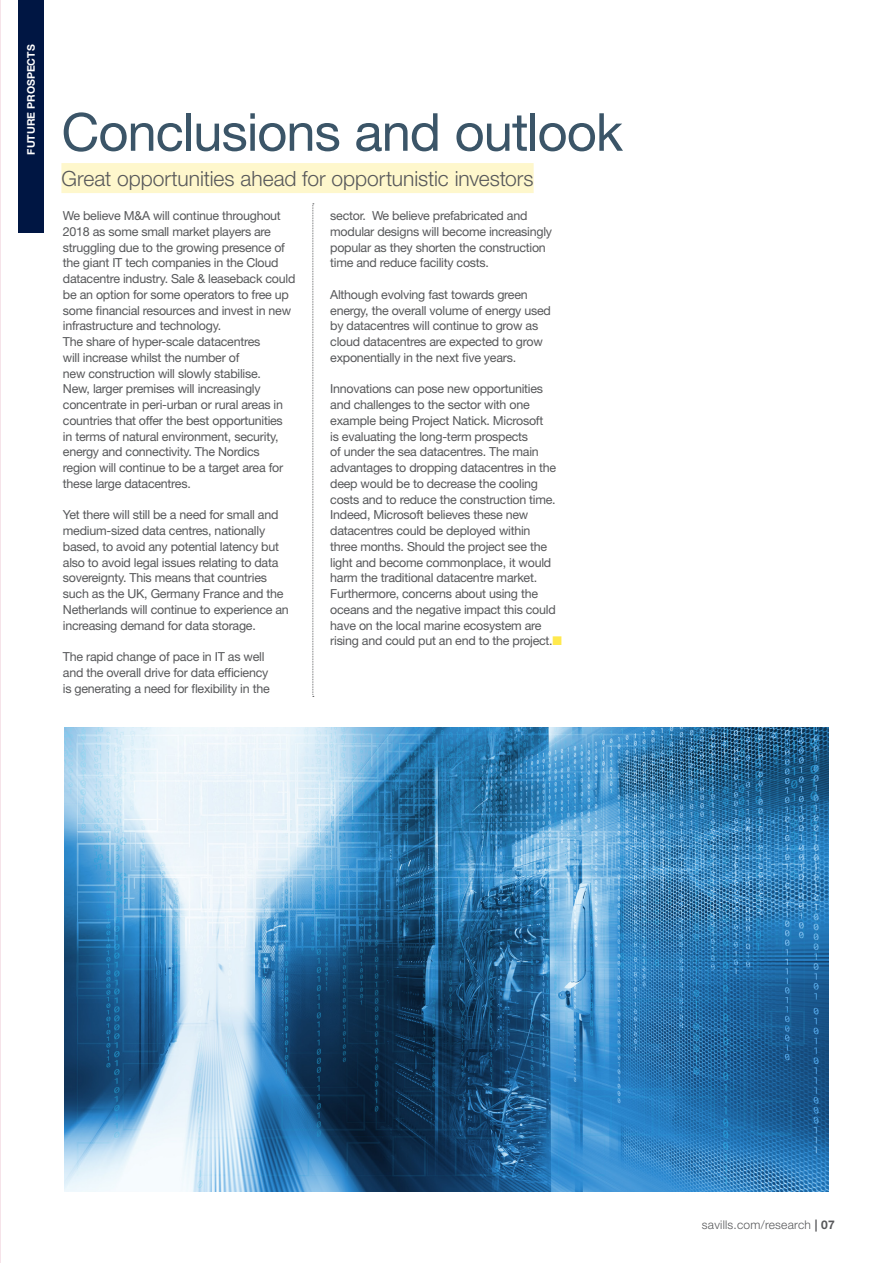
<style>
.page{position:relative;width:893px;height:1263px;background:#fff}
.page>*{position:absolute;margin:0;border:0;box-sizing:border-box;transform-origin:0 0}
.H_Headline{font:52.5px "Helvetica Neue LT Std";letter-spacing:-.02em;color:#3b5568}
.H_Strap{font:300 21px "Helvetica Neue LT Std";letter-spacing:-.005em;color:#57585a}
.H_Body{font:12.45px/15.8px "Helvetica Neue LT Std";letter-spacing:-.02em;color:#57585a}
.t1{font:300 12px "Helvetica Neue LT Std";letter-spacing:.02em;color:#57585a}
.Crosshead{font:700 10.5px "Helvetica Neue LT Std";color:#fff}
.s1{color:#ffe94d}
.s2{font-weight:700}
</style>
<div class="page">
<hr style="left:0;top:0;width:1px;height:1263px;background:#f6e3e9">
<img style="left:64px;top:727px;width:764px;height:464px">
<div style="left:61px;top:163px;width:473px;height:30px;background:#fef7cc"></div>
<div style="left:18px;top:0;width:26px;height:233px;background:#001643"></div>
<svg style="left:312px;top:203px;width:2px;height:494px"></svg>
<p class="Crosshead" style="left:24px;top:155px;width:111px;rotate:-90deg">FUTURE PROSPECTS</p>
<p class="H_Headline" style="left:61px;top:101px;width:563px">Conclusions and outlook</p>
<p class="H_Strap" style="left:61px;top:165px;width:474px">Great opportunities ahead for opportunistic investors</p>
<p class="H_Body" style="left:63px;top:208px;width:234px">We believe M&amp;A will continue throughout 2018 as some small market players are struggling due to the growing presence of the giant IT tech companies in the Cloud datacentre industry. Sale &amp; leaseback could be an option for some operators to free up some financial resources and invest in new infrastructure and technology.</p>
<p class="H_Body" style="left:63px;top:334px;width:222px">The share of hyper-scale datacentres<br>will increase whilst the number of<br>new construction will slowly stabilise.<br>New, larger premises will increasingly concentrate in peri-urban or rural areas in countries that offer the best opportunities in terms of natural environment, security, energy and connectivity. The Nordics region will continue to be a target area for these large datacentres.</p>
<p class="H_Body" style="left:63px;top:507px;width:227px">Yet there will still be a need for small and medium-sized data centres, nationally based, to avoid any potential latency but also to avoid legal issues relating to data sovereignty. This means that countries such as the UK, Germany France and the Netherlands will continue to experience an increasing demand for data storage.</p>
<p class="H_Body" style="left:63px;top:649px;width:208px">The rapid change of pace in IT as well and the overall drive for data efficiency is generating a need for flexibility in the</p>
<p class="H_Body" style="left:330px;top:208px;width:223px">sector. We believe prefabricated and modular designs will become increasingly popular as they shorten the construction time and reduce facility costs.</p>
<p class="H_Body" style="left:330px;top:286px;width:222px">Although evolving fast towards green energy, the overall volume of energy used by datacentres will continue to grow as cloud datacentres are expected to grow exponentially in the next five years.</p>
<p class="H_Body" style="left:330px;top:381px;width:233px">Innovations can pose new opportunities and challenges to the sector with one example being Project Natick. Microsoft<br>is evaluating the long-term prospects<br>of under the sea datacentres. The main advantages to dropping datacentres in the deep would be to decrease the cooling costs and to reduce the construction time.<br>Indeed, Microsoft believes these new datacentres could be deployed within<br>three months. Should the project see the light and become commonplace, it would harm the traditional datacentre market.<br>Furthermore, concerns about using the oceans and the negative impact this could have on the local marine ecosystem are rising and could put an end to the project.<span class="s1">■</span></p>
<p class="t1" style="left:702px;top:1217px;width:134px">savills.com/research <span class="s2">| 07</span></p>
</div>
